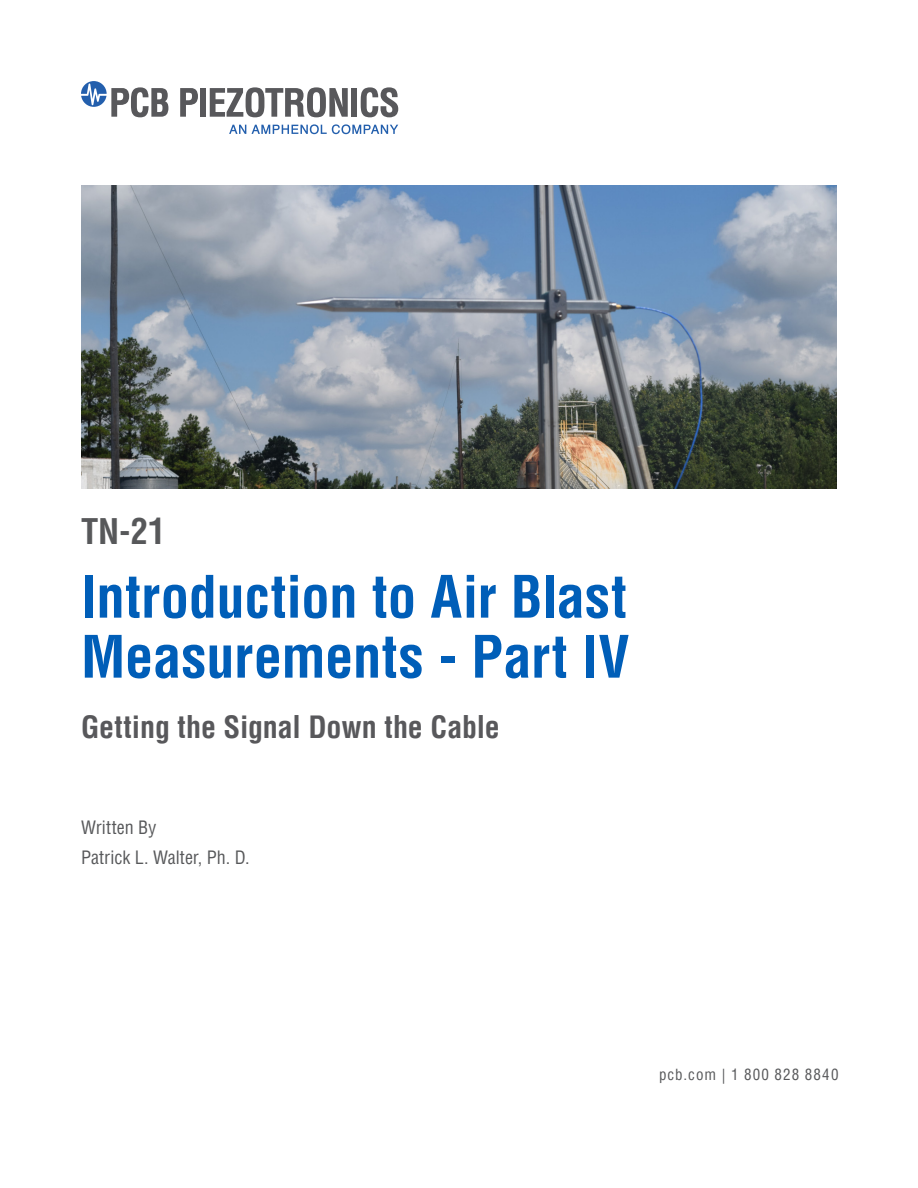
<style>
.page{position:relative;width:918px;height:1188px;background:#fff}
.page>*{position:absolute;margin:0;border:0;box-sizing:border-box;transform-origin:0 0}
.t1{font:700 condensed 57px/60px "Helvetica LT Pro";letter-spacing:-.005em;color:#005eb8}
.t2{font:700 condensed 34.5px "Helvetica LT Pro";color:#57585a}
.t3{font:700 condensed 30px "Helvetica LT Pro";color:#58585b}
.t4{font:condensed 18px/30px "Helvetica LT Pro";color:#57585a}
.t5{font:condensed 15px "Helvetica LT Pro";letter-spacing:.075em;color:#57585a}
</style>
<div class="page">
<svg style="left:229px;top:125px;width:17px;height:9px"></svg>
<svg style="left:252px;top:124px;width:146px;height:10px"></svg>
<svg style="left:81px;top:81px;width:87px;height:36px"></svg>
<svg style="left:180px;top:88px;width:18px;height:29px"></svg>
<div style="left:200px;top:88px;width:6px;height:29px;background:#58585b"></div>
<svg style="left:210px;top:87px;width:138px;height:30px"></svg>
<div style="left:352px;top:88px;width:5px;height:29px;background:#58585b"></div>
<svg style="left:361px;top:87px;width:37px;height:30px"></svg>
<img style="left:81px;top:185px;width:756px;height:303px">
<p class="t2" style="left:81px;top:509px;width:86px">TN-21</p>
<p class="t1" style="left:81px;top:565px;width:550px">Introduction to Air Blast<br>Measurements - Part IV</p>
<p class="t3" style="left:81px;top:707px;width:420px">Getting the Signal Down the Cable</p>
<p class="t4" style="left:81px;top:812px;width:170px">Written By<br>Patrick L. Walter, Ph. D.</p>
<p class="t5" style="left:659px;top:1065px;width:181px">pcb.com | 1 800 828 8840</p>
</div>
